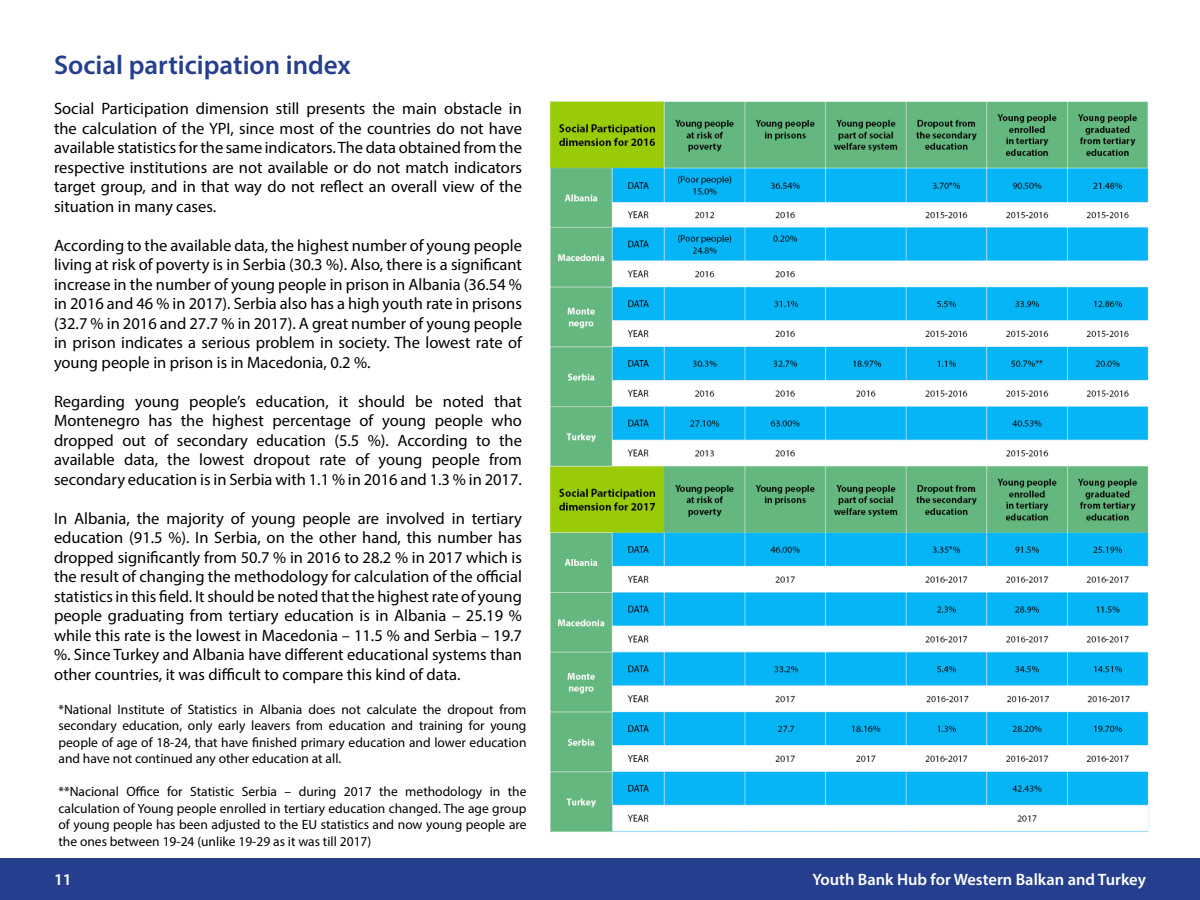
<style>
.page{position:relative;width:1200px;height:900px;background:#fff}
.page>*{position:absolute;margin:0;border:0;box-sizing:border-box;transform-origin:0 0}
.t1{font:600 27px "Myriad Pro";color:#253f8e}
.t2{font:16.5px/19.5px "Myriad Pro";color:#000;text-align:justify}
.t3{font:600 16.5px "Myriad Pro";color:#fff}
.t4{font:13.5px/16.5px "Myriad Pro";color:#000;text-align:justify}
</style>
<div class="page">
<div style="left:0;top:858px;width:1200px;height:42px;background:#253f8e"></div>
<img style="left:549px;top:101px;width:600px;height:731px">
<h1 class="t1" style="left:54px;top:48px;width:298px">Social participation index</h1>
<p class="t2" style="left:54px;top:99px;width:470px">Social Participation dimension still presents the main obstacle in the calculation of the YPI, since most of the countries do not have available statistics for the same indicators. The data obtained from the respective institutions are not available or do not match indicators target group, and in that way do not reflect an overall view of the situation in many cases.</p>
<p class="t2" style="left:54px;top:235px;width:470px">According to the available data, the highest number of young people living at risk of poverty is in Serbia (30.3 %). Also, there is a significant increase in the number of young people in prison in Albania (36.54 % in 2016 and 46 % in 2017). Serbia also has a high youth rate in prisons (32.7 % in 2016 and 27.7 % in 2017). A great number of young people in prison indicates a serious problem in society. The lowest rate of young people in prison is in Macedonia, 0.2 %.</p>
<p class="t2" style="left:54px;top:391px;width:470px">Regarding young people’s education, it should be noted that Montenegro has the highest percentage of young people who dropped out of secondary education (5.5 %). According to the available data, the lowest dropout rate of young people from secondary education is in Serbia with 1.1 % in 2016 and 1.3 % in 2017.</p>
<p class="t2" style="left:54px;top:508px;width:470px">In Albania, the majority of young people are involved in tertiary education (91.5 %). In Serbia, on the other hand, this number has dropped significantly from 50.7 % in 2016 to 28.2 % in 2017 which is the result of changing the methodology for calculation of the official statistics in this field. It should be noted that the highest rate of young people graduating from tertiary education is in Albania – 25.19 % while this rate is the lowest in Macedonia – 11.5 % and Serbia – 19.7 %. Since Turkey and Albania have different educational systems than other countries, it was difficult to compare this kind of data.</p>
<p class="t4" style="left:58px;top:701px;width:470px">*National Institute of Statistics in Albania does not calculate the dropout from secondary education, only early leavers from education and training for young people of age of 18-24, that have finished primary education and lower education and have not continued any other education at all.</p>
<p class="t4" style="left:58px;top:783px;width:470px">**Nacional Office for Statistic Serbia – during 2017 the methodology in the calculation of Young people enrolled in tertiary education changed. The age group of young people has been adjusted to the EU statistics and now young people are the ones between 19-24 (unlike 19-29 as it was till 2017)</p>
<p class="t3" style="left:54px;top:869px;width:19px">11</p>
<p class="t3" style="left:813px;top:869px;width:335px">Youth Bank Hub for Western Balkan and Turkey</p>
</div>
